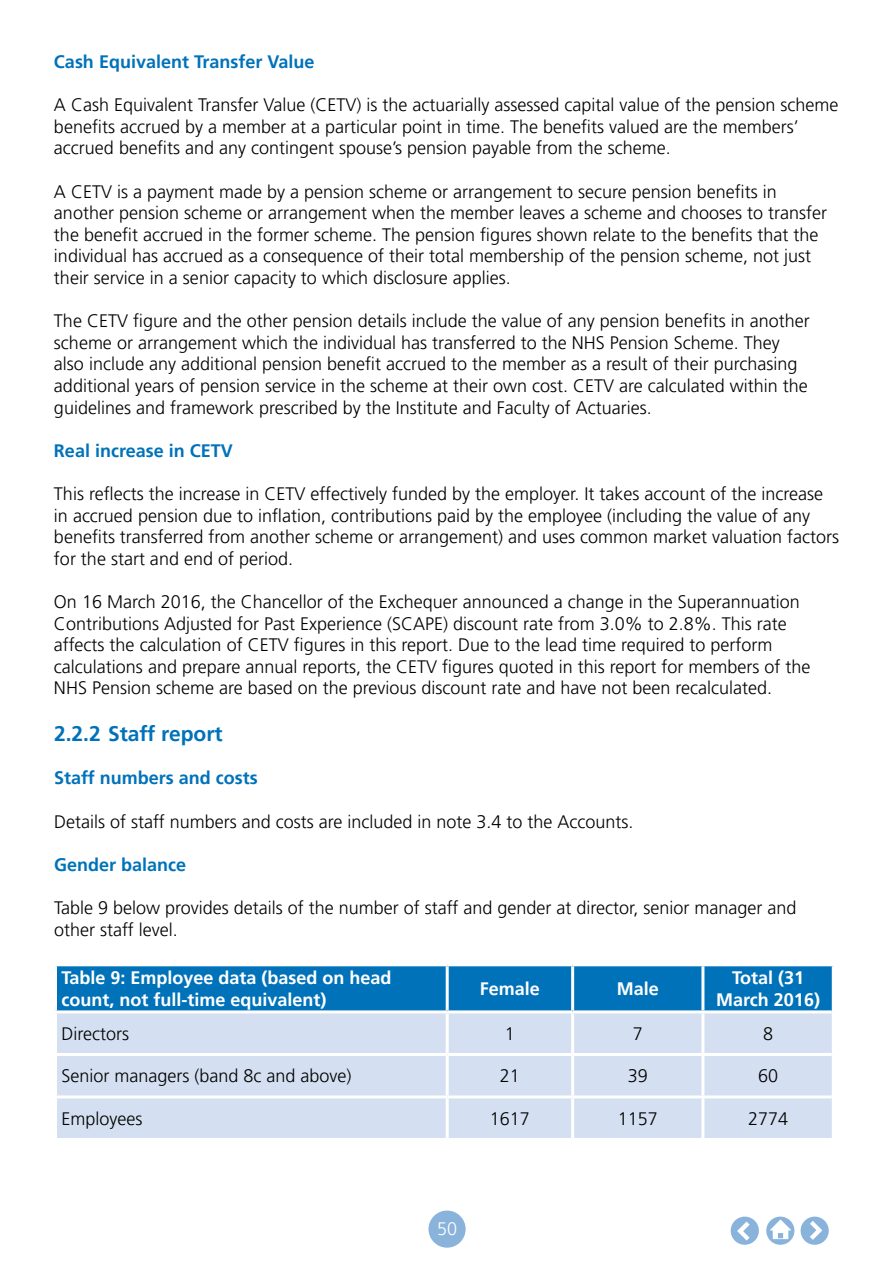
<style>
.page{position:relative;width:893px;height:1263px;background:#fff}
.page>*{position:absolute;margin:0;border:0;box-sizing:border-box;transform-origin:0 0}
.t1{font:700 21px "Frutiger LT Std";color:#0072ba}
.t2{font:300 18px/21.6px "Frutiger LT Std";color:#000}
.t3{font:700 18px/21.6px "Frutiger LT Std";color:#fff}
.t4{font:700 18px "Frutiger LT Std";color:#0072ba}
.t5{font:300 18px "Frutiger LT Std";color:#fff}
</style>
<div class="page">
<div style="left:428px;top:1210px;width:38px;height:38px;background:#8ab3db;border-radius:50%"></div>
<div style="left:57px;top:966px;width:775px;height:44px;background:#0072ba"></div>
<div style="left:57px;top:1013px;width:775px;height:125px;background:#d4e0f1"></div>
<hr style="left:446px;top:966px;width:3px;height:44px;background:#fff">
<hr style="left:446px;top:1013px;width:3px;height:40px;background:#fff">
<hr style="left:54px;top:1053px;width:393px;height:3px;background:#fff">
<hr style="left:447px;top:1053px;width:126px;height:3px;background:#fff">
<hr style="left:446px;top:1056px;width:3px;height:39px;background:#fff">
<hr style="left:573px;top:1053px;width:130px;height:3px;background:#fff">
<hr style="left:703px;top:1053px;width:129px;height:3px;background:#fff">
<hr style="left:54px;top:1095px;width:393px;height:3px;background:#fff">
<hr style="left:447px;top:1095px;width:126px;height:3px;background:#fff">
<hr style="left:446px;top:1098px;width:3px;height:40px;background:#fff">
<hr style="left:573px;top:1095px;width:130px;height:3px;background:#fff">
<hr style="left:703px;top:1095px;width:129px;height:3px;background:#fff">
<hr style="left:571px;top:966px;width:3px;height:44px;background:#fff">
<hr style="left:701px;top:966px;width:3px;height:44px;background:#fff">
<hr style="left:571px;top:1013px;width:3px;height:40px;background:#fff">
<hr style="left:701px;top:1013px;width:3px;height:40px;background:#fff">
<hr style="left:571px;top:1056px;width:3px;height:39px;background:#fff">
<hr style="left:701px;top:1056px;width:3px;height:39px;background:#fff">
<hr style="left:571px;top:1098px;width:3px;height:40px;background:#fff">
<hr style="left:701px;top:1098px;width:3px;height:40px;background:#fff">
<svg style="left:801px;top:1216px;width:28px;height:29px"></svg>
<svg style="left:766px;top:1216px;width:28px;height:29px"></svg>
<svg style="left:731px;top:1216px;width:28px;height:29px"></svg>
<p class="t4" style="left:54px;top:51px;width:262px">Cash Equivalent Transfer Value</p>
<p class="t2" style="left:54px;top:94px;width:786px">A Cash Equivalent Transfer Value (CETV) is the actuarially assessed capital value of the pension scheme benefits accrued by a member at a particular point in time. The benefits valued are the members’ accrued benefits and any contingent spouse’s pension payable from the scheme.</p>
<p class="t2" style="left:54px;top:181px;width:775px">A CETV is a payment made by a pension scheme or arrangement to secure pension benefits in another pension scheme or arrangement when the member leaves a scheme and chooses to transfer the benefit accrued in the former scheme. The pension figures shown relate to the benefits that the individual has accrued as a consequence of their total membership of the pension scheme, not just their service in a senior capacity to which disclosure applies.</p>
<p class="t2" style="left:54px;top:310px;width:757px">The CETV figure and the other pension details include the value of any pension benefits in another scheme or arrangement which the individual has transferred to the NHS Pension Scheme. They also include any additional pension benefit accrued to the member as a result of their purchasing additional years of pension service in the scheme at their own cost. CETV are calculated within the guidelines and framework prescribed by the Institute and Faculty of Actuaries.</p>
<p class="t4" style="left:54px;top:440px;width:180px">Real increase in CETV</p>
<p class="t2" style="left:54px;top:483px;width:786px">This reflects the increase in CETV effectively funded by the employer. It takes account of the increase in accrued pension due to inflation, contributions paid by the employee (including the value of any benefits transferred from another scheme or arrangement) and uses common market valuation factors for the start and end of period.</p>
<p class="t2" style="left:54px;top:591px;width:758px">On 16 March 2016, the Chancellor of the Exchequer announced a change in the Superannuation Contributions Adjusted for Past Experience (SCAPE) discount rate from 3.0% to 2.8%. This rate affects the calculation of CETV figures in this report. Due to the lead time required to perform calculations and prepare annual reports, the CETV figures quoted in this report for members of the NHS Pension scheme are based on the previous discount rate and have not been recalculated.</p>
<p class="t1" style="left:54px;top:722px;width:170px">2.2.2 Staff report</p>
<p class="t4" style="left:54px;top:768px;width:205px">Staff numbers and costs</p>
<p class="t2" style="left:54px;top:811px;width:581px">Details of staff numbers and costs are included in note 3.4 to the Accounts.</p>
<p class="t4" style="left:54px;top:854px;width:134px">Gender balance</p>
<p class="t2" style="left:54px;top:897px;width:744px">Table 9 below provides details of the number of staff and gender at director, senior manager and other staff level.</p>
<p class="t3" style="left:62px;top:967px;width:332px">Table 9: Employee data (based on head count, not full-time equivalent)</p>
<p class="t3" style="left:480px;top:978px;width:62px">Female</p>
<p class="t3" style="left:617px;top:978px;width:44px">Male</p>
<p class="t3" style="left:716px;top:967px;width:105px;text-align:center">Total (31<br>March 2016)</p>
<p class="t2" style="left:62px;top:1023px;width:69px">Directors</p>
<p class="t2" style="left:505px;top:1023px;width:12px">1</p>
<p class="t2" style="left:633px;top:1023px;width:12px">7</p>
<p class="t2" style="left:763px;top:1023px;width:12px">8</p>
<p class="t2" style="left:61px;top:1066px;width:292px">Senior managers (band 8c and above)</p>
<p class="t2" style="left:500px;top:1066px;width:22px">21</p>
<p class="t2" style="left:628px;top:1066px;width:22px">39</p>
<p class="t2" style="left:758px;top:1066px;width:22px">60</p>
<p class="t2" style="left:61px;top:1108px;width:82px">Employees</p>
<p class="t2" style="left:490px;top:1108px;width:42px">1617</p>
<p class="t2" style="left:618px;top:1108px;width:42px">1157</p>
<p class="t2" style="left:748px;top:1108px;width:42px">2774</p>
<p class="t5" style="left:437px;top:1218px;width:22px">50</p>
</div>
